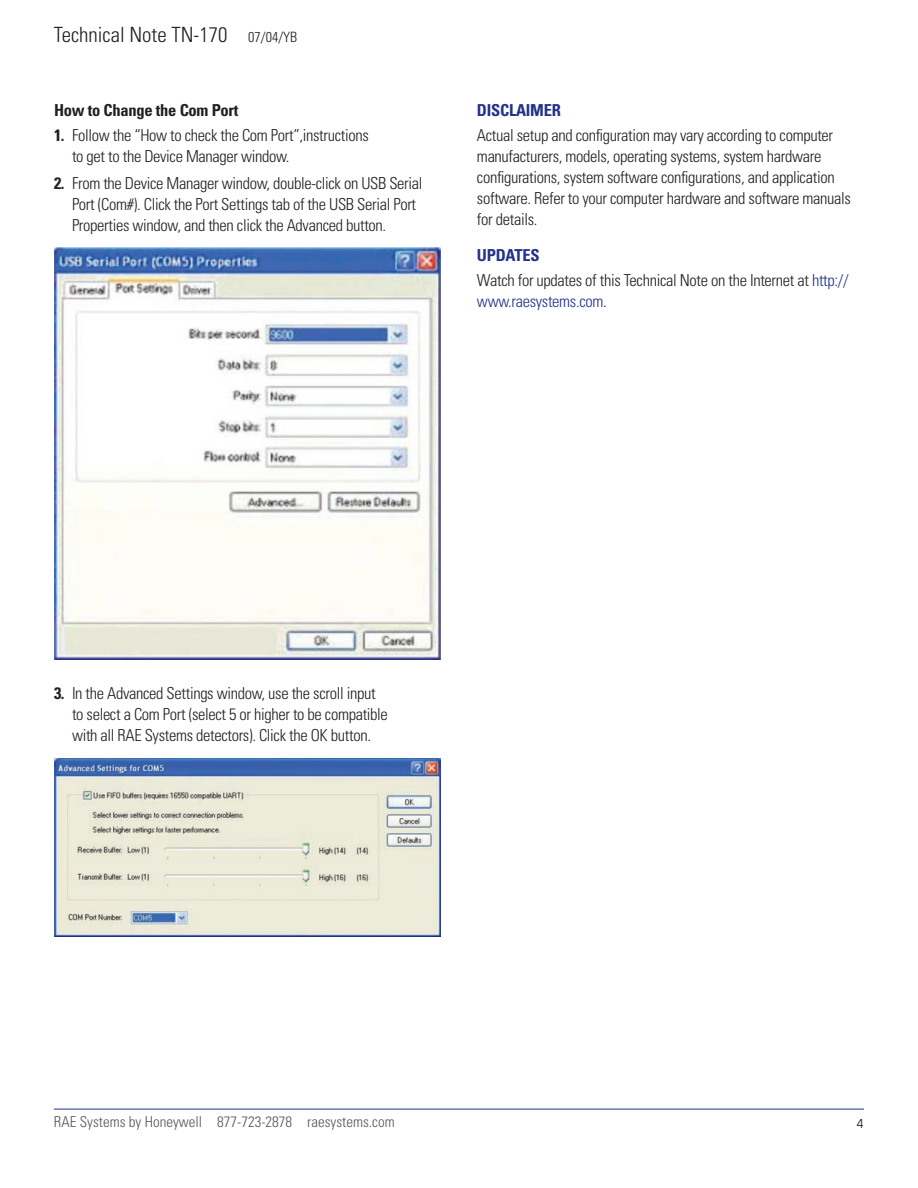
<style>
.page{position:relative;width:918px;height:1188px;background:#fff}
.page>*{position:absolute;margin:0;border:0;box-sizing:border-box;transform-origin:0 0}
.t1{font:300 condensed 21px "Univers LT Std";color:#231f20}
.body_copy{font:300 condensed 16.5px/21px "Univers LT Std";letter-spacing:-.02em;color:#231f20}
.heading_2{font:700 condensed 16.5px "Univers LT Std";letter-spacing:-.015em;color:#231f20}
.heading1{font:700 condensed 16.5px "Univers LT Std";letter-spacing:-.015em;color:#24318b}
.t2{font:300 condensed 15px "Univers LT Std";color:#57585a}
.t3{font:15px "Blender";color:#231f20}
.s1{font-size:14.25px}
.s2{font-weight:700}
.s3{color:#24318b}
</style>
<div class="page">
<hr style="left:54px;top:1109px;width:810px;height:1px;background:#24318b">
<img style="left:54px;top:248px;width:387px;height:412px">
<img style="left:54px;top:758px;width:387px;height:179px">
<p class="t1" style="left:54px;top:22px;width:245px">Technical Note TN-170 <span class="s1">07/04/YB</span></p>
<p class="heading_2" style="left:54px;top:100px;width:186px">How to Change the Com Port</p>
<p class="body_copy" style="left:72px;top:125px;width:298px;text-indent:-18px"><span class="s2">1.</span> Follow the “How to check the Com Port”,instructions to get to the Device Manager window.</p>
<p class="body_copy" style="left:72px;top:173px;width:352px;text-indent:-18px"><span class="s2">2.</span> From the Device Manager window, double-click on USB Serial<br>Port (Com#). Click the Port Settings tab of the USB Serial Port<br>Properties window, and then click the Advanced button.</p>
<p class="heading1" style="left:477px;top:100px;width:85px">DISCLAIMER</p>
<p class="body_copy" style="left:477px;top:125px;width:375px">Actual setup and configuration may vary according to computer manufacturers, models, operating systems, system hardware configurations, system software configurations, and application software. Refer to your computer hardware and software manuals for details.</p>
<p class="heading1" style="left:477px;top:245px;width:64px">UPDATES</p>
<p class="body_copy" style="left:477px;top:270px;width:373px">Watch for updates of this Technical Note on the Internet at <span class="s3">http:// www.raesystems.com</span>.</p>
<p class="body_copy" style="left:72px;top:683px;width:317px;text-indent:-18px"><span class="s2">3.</span> In the Advanced Settings window, use the scroll input to select a Com Port (select 5 or higher to be compatible with all RAE Systems detectors). Click the OK button.</p>
<p class="t2" style="left:54px;top:1113px;width:342px">RAE Systems by Honeywell 877-723-2878 raesystems.com</p>
<p class="t3" style="left:856px;top:1115px;width:9px">4</p>
</div>
